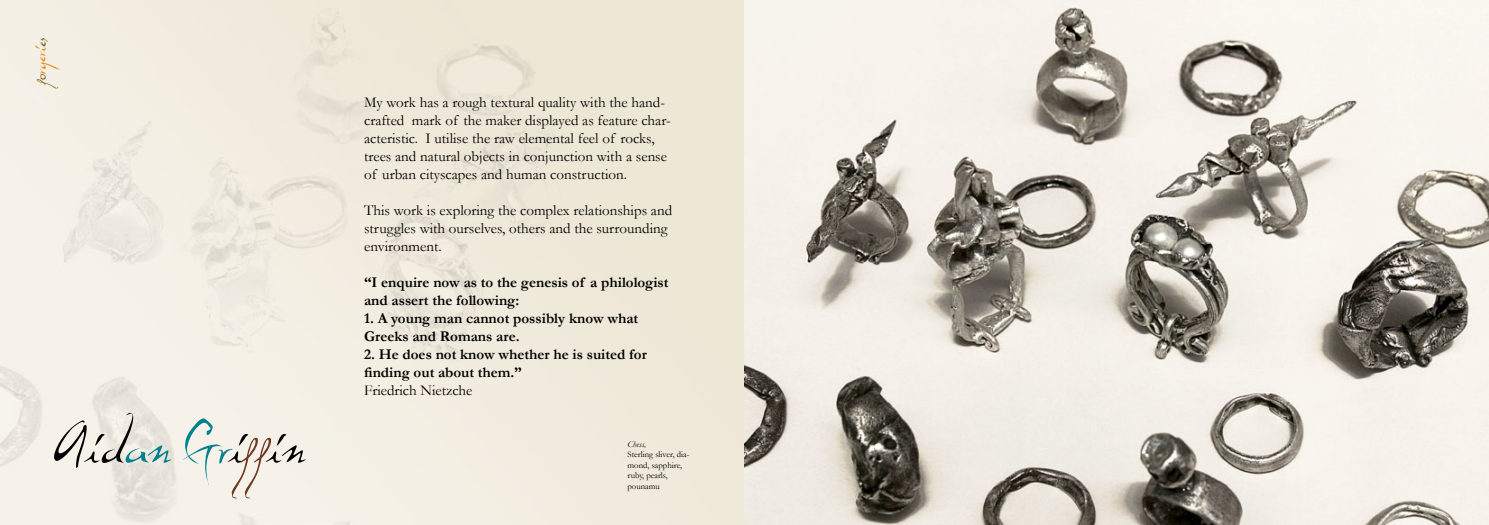
<style>
.page{position:relative;width:1489px;height:525px;background:#fff}
.page>*{position:absolute;margin:0;border:0;box-sizing:border-box;transform-origin:0 0}
.t1{font:50px "Dali";letter-spacing:-.06em;color:#000}
.t2{font:17.5px "Dali";letter-spacing:-.03em;color:#e47e00}
.t3{font:15px/18px "Garamond";color:#000}
.t4{font:700 15px/18px "Garamond";color:#000}
.t5{font:8.75px/10.5px "Garamond";color:#000}
.t6{font:italic 8.75px "Garamond";color:#000}
.s1{color:#735204}
.s2{color:#00828e}
.s3{color:#6e3821}
</style>
<div class="page">
<img style="left:0;top:0;width:1488px;height:524px">
<p class="t2" style="left:29px;top:86px;width:51px;rotate:-90deg"><span class="s1">fo</span>rgeri<span class="s1">es</span></p>
<h1 class="t1" style="left:53px;top:415px;width:255px">Aid<span class="s2">an Gr</span>i<span class="s3">ff</span>in</h1>
<p class="t3" style="left:364px;top:93px;width:308px">My work has a rough textural quality with the hand&shy;crafted mark of the maker displayed as feature char&shy;acteristic. I utilise the raw elemental feel of rocks, trees and natural objects in conjunction with a sense of urban cityscapes and human construction.</p>
<p class="t3" style="left:364px;top:201px;width:309px">This work is exploring the complex relationships and struggles with ourselves, others and the surrounding environment.</p>
<p class="t4" style="left:364px;top:273px;width:306px">“I enquire now as to the genesis of a philologist and assert the following:</p>
<p class="t4" style="left:364px;top:309px;width:275px">1. A young man cannot possibly know what<br>Greeks and Romans are.</p>
<p class="t4" style="left:364px;top:345px;width:284px">2. He does not know whether he is suited for finding out about them.”</p>
<p class="t3" style="left:364px;top:381px;width:110px">Friedrich Nietzche</p>
<p class="t6" style="left:627px;top:438px;width:20px">Chess,</p>
<p class="t5" style="left:627px;top:449px;width:64px">Sterling sliver, dia&shy;mond, sapphire, ruby, pearls, pounamu</p>
</div>
